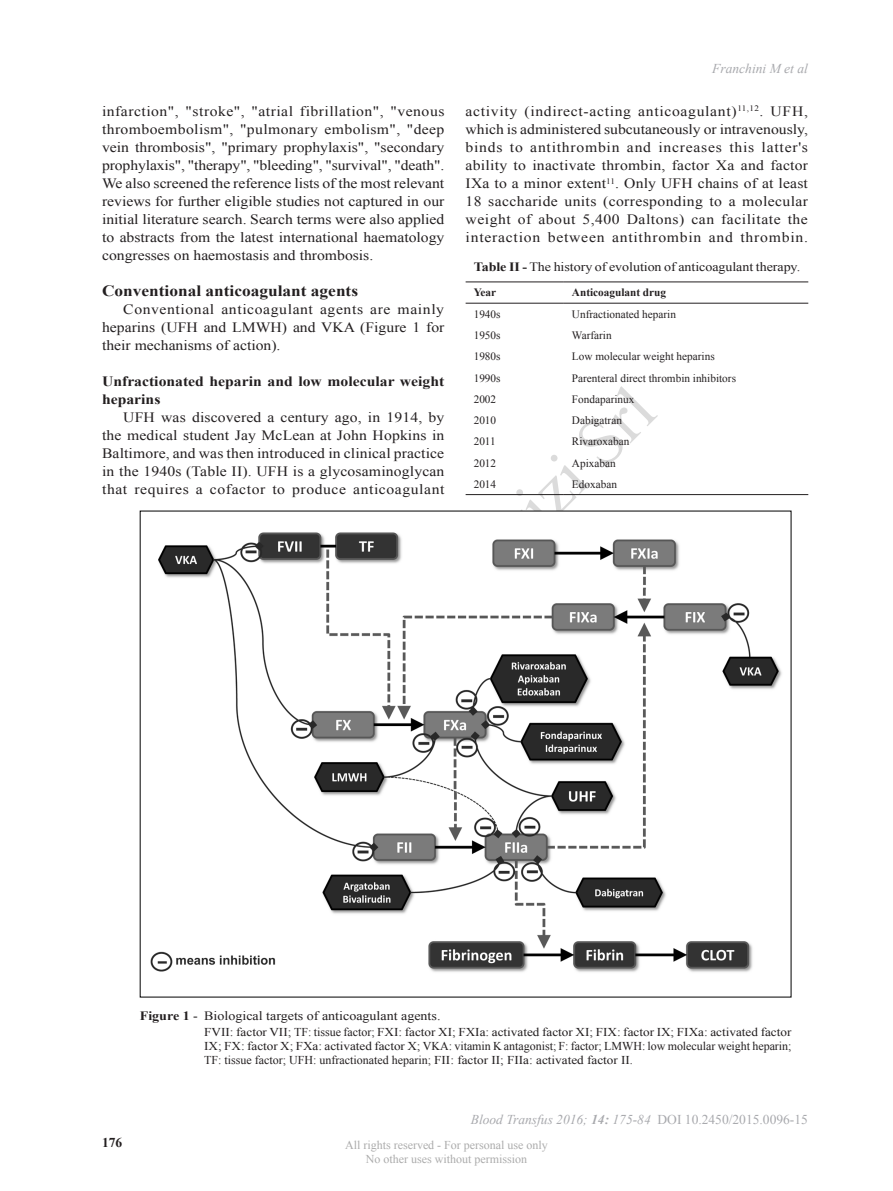
<style>
.page{position:relative;width:893px;height:1191px;background:#fff}
.page>*{position:absolute;margin:0;border:0;box-sizing:border-box;transform-origin:0 0}
.sottotitolo{font:700 15.75px "Times New Roman";color:#231f20;scale:1.1 1}
.Corpo_testo{font:14.25px/18px "Times New Roman";letter-spacing:.005em;color:#231f20;text-align:justify;scale:1.1 1}
.sottotitolo_2{font:700 14.25px/18px "Times New Roman";color:#231f20;scale:1.1 1}
.autore{font:italic 13.5px "Times New Roman";color:#a8a9ad}
.t1{font:700 13.5px "Times New Roman";color:#231f20}
.didatab{font:12.75px "Times New Roman";letter-spacing:-.005em;color:#231f20;scale:1.1 1}
.didatab-2{font:12px/14.4px "Times New Roman";color:#231f20;text-align:justify;scale:1.1 1}
.t2{font:12px/14.4px "Times New Roman";color:#ababab;text-align:center}
.tabella{font:11.25px "Times New Roman";color:#231f20}
.tabella-2{font:700 11.25px "Times New Roman";color:#231f20}
.s1{font-weight:700}
.s2{font-style:normal}
</style>
<div class="page">
<hr style="left:466px;top:281px;width:98px;height:1px;background:#231f20">
<hr style="left:564px;top:281px;width:244px;height:1px;background:#231f20">
<hr style="left:466px;top:303px;width:98px;height:1px;background:#231f20">
<hr style="left:564px;top:303px;width:244px;height:1px;background:#231f20">
<hr style="left:466px;top:494px;width:98px;height:1px;background:#231f20">
<hr style="left:564px;top:494px;width:244px;height:1px;background:#231f20">
<img style="left:150px;top:532px;width:632px;height:440px">
<p class="Corpo_testo" style="left:102px;top:102px;width:313px">infarction", "stroke", "atrial fibrillation", "venous thromboembolism", "pulmonary embolism", "deep vein thrombosis", "primary prophylaxis", "secondary prophylaxis", "therapy", "bleeding", "survival", "death".<br>We also screened the reference lists of the most relevant reviews for further eligible studies not captured in our initial literature search. Search terms were also applied to abstracts from the latest international haematology congresses on haemostasis and thrombosis.</p>
<p class="sottotitolo" style="left:102px;top:280px;width:234px">Conventional anticoagulant agents</p>
<p class="Corpo_testo" style="left:102px;top:300px;width:313px;text-indent:21px">Conventional anticoagulant agents are mainly heparins (UFH and LMWH) and VKA (Figure 1 for their mechanisms of action).</p>
<p class="sottotitolo_2" style="left:102px;top:372px;width:313px">Unfractionated heparin and low molecular weight heparins</p>
<p class="Corpo_testo" style="left:102px;top:408px;width:313px;text-indent:21px">UFH was discovered a century ago, in 1914, by the medical student Jay McLean at John Hopkins in Baltimore, and was then introduced in clinical practice in the 1940s (Table II). UFH is a glycosaminoglycan that requires a cofactor to produce anticoagulant</p>
<p class="autore" style="left:712px;top:59px;width:97px">Franchini M et al</p>
<p class="Corpo_testo" style="left:466px;top:102px;width:313px">activity (indirect-acting anticoagulant)<sup>11,12</sup>. UFH, which is administered subcutaneously or intravenously, binds to antithrombin and increases this latter's ability to inactivate thrombin, factor Xa and factor IXa to a minor extent<sup>11</sup>. Only UFH chains of at least 18 saccharide units (corresponding to a molecular weight of about 5,400 Daltons) can facilitate the interaction between antithrombin and thrombin.</p>
<p class="didatab" style="left:474px;top:258px;width:298px"><span class="s1">Table II -</span> The history of evolution of anticoagulant therapy.</p>
<p class="tabella-2" style="left:474px;top:285px;width:24px">Year</p>
<p class="tabella-2" style="left:572px;top:285px;width:96px">Anticoagulant drug</p>
<p class="tabella" style="left:474px;top:306px;width:28px">1940s</p>
<p class="tabella" style="left:572px;top:306px;width:106px">Unfractionated heparin</p>
<p class="tabella" style="left:474px;top:328px;width:28px">1950s</p>
<p class="tabella" style="left:572px;top:328px;width:41px">Warfarin</p>
<p class="tabella" style="left:474px;top:349px;width:28px">1980s</p>
<p class="tabella" style="left:572px;top:349px;width:144px">Low molecular weight heparins</p>
<p class="tabella" style="left:474px;top:370px;width:28px">1990s</p>
<p class="tabella" style="left:572px;top:370px;width:166px">Parenteral direct thrombin inhibitors</p>
<p class="tabella" style="left:474px;top:391px;width:24px">2002</p>
<p class="tabella" style="left:572px;top:391px;width:64px">Fondaparinux</p>
<p class="tabella" style="left:474px;top:413px;width:24px">2010</p>
<p class="tabella" style="left:572px;top:413px;width:51px">Dabigatran</p>
<p class="tabella" style="left:474px;top:434px;width:24px">2011</p>
<p class="tabella" style="left:572px;top:434px;width:59px">Rivaroxaban</p>
<p class="tabella" style="left:474px;top:455px;width:24px">2012</p>
<p class="tabella" style="left:572px;top:455px;width:45px">Apixaban</p>
<p class="tabella" style="left:474px;top:476px;width:24px">2014</p>
<p class="tabella" style="left:572px;top:476px;width:46px">Edoxaban</p>
<p class="didatab" style="left:140px;top:1007px;width:275px"><span class="s1">Figure 1</span> - Biological targets of anticoagulant agents.</p>
<p class="didatab-2" style="left:204px;top:1024px;width:535px">FVII: factor VII; TF: tissue factor; FXI: factor XI; FXIa: activated factor XI; FIX: factor IX; FIXa: activated factor IX; FX: factor X; FXa: activated factor X; VKA: vitamin K antagonist; F: factor; LMWH: low molecular weight heparin; TF: tissue factor; UFH: unfractionated heparin; FII: factor II; FIIa: activated factor II.</p>
<p class="t1" style="left:102px;top:1133px;width:22px">176</p>
<p class="autore" style="left:471px;top:1110px;width:339px">Blood Transfus 2016; <span class="s1">14:</span> 175-84 <span class="s2">DOI 10.2450/2015.0096-15</span></p>
<p class="t2" style="left:345px;top:1137px;width:204px">All rights reserved - For personal use only<br>No other uses without permission</p>
</div>
